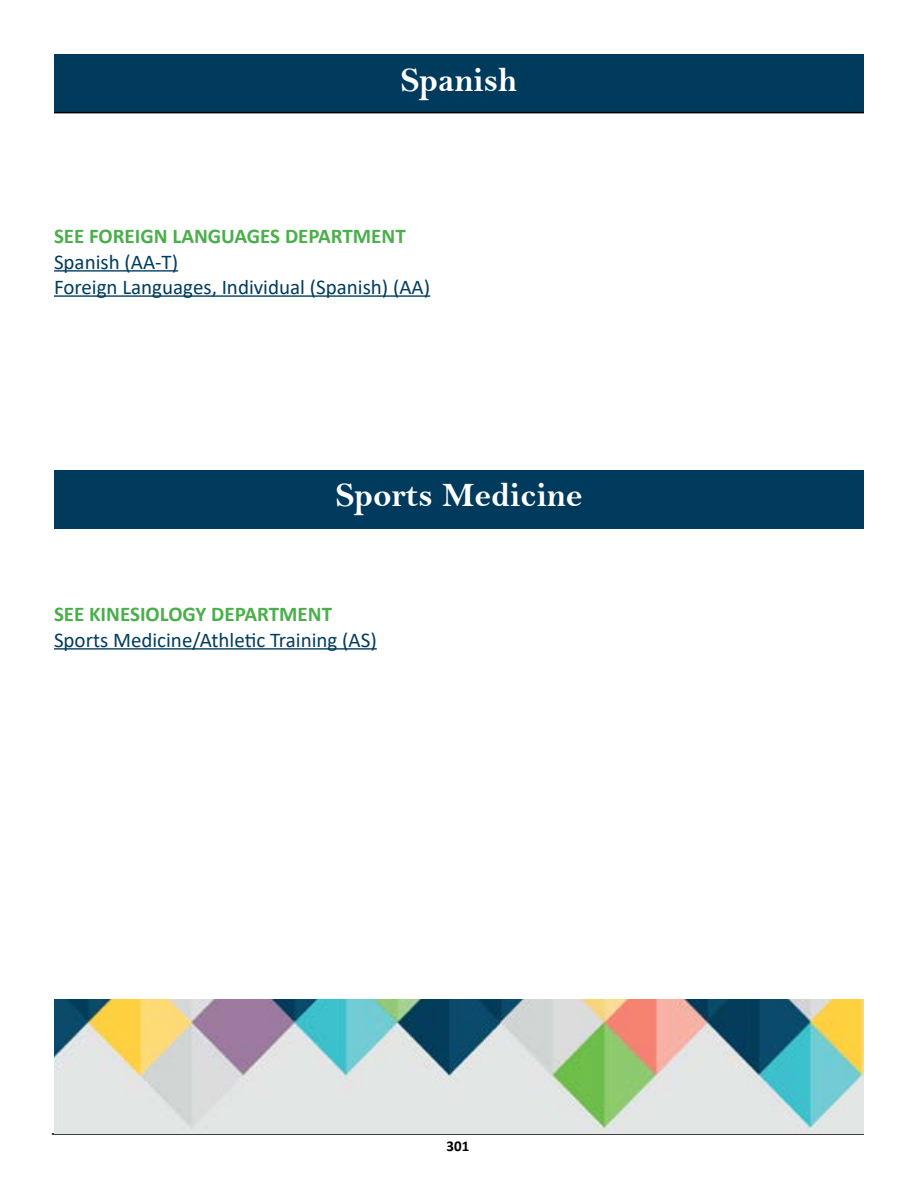
<style>
.page{position:relative;width:918px;height:1188px;background:#fff}
.page>*{position:absolute;margin:0;border:0;box-sizing:border-box;transform-origin:0 0}
.t1{font:34.5px "Bell MT Bold";color:#fff}
.t2{font:21px/25.2px "Calibri";color:#003c5e}
.t3{font:700 21px "Calibri";color:#4aaf4b}
.t4{font:700 15px "Calibri";color:#000}
</style>
<div class="page">
<hr style="left:52px;top:1133px;width:812px;height:2px;background:#000">
<div style="left:54px;top:54px;width:810px;height:59px;background:#003a5d"></div>
<hr style="left:54px;top:112px;width:810px;height:1px;background:#000">
<hr style="left:54px;top:270px;width:124px;height:2px;background:#003c5e">
<hr style="left:54px;top:295px;width:376px;height:2px;background:#003c5e">
<hr style="left:54px;top:648px;width:323px;height:2px;background:#003c5e">
<img style="left:54px;top:1000px;width:810px;height:133px">
<div style="left:54px;top:470px;width:810px;height:58px;background:#003a5d"></div>
<h1 class="t1" style="left:401px;top:59px;width:118px">Spanish</h1>
<p class="t3" style="left:54px;top:221px;width:353px">SEE FOREIGN LANGUAGES DEPARTMENT</p>
<p class="t2" style="left:54px;top:248px;width:378px">Spanish (AA-T)<br>Foreign Languages, Individual (Spanish) (AA)</p>
<h1 class="t1" style="left:336px;top:475px;width:248px">Sports Medicine</h1>
<p class="t3" style="left:54px;top:599px;width:280px">SEE KINESIOLOGY DEPARTMENT</p>
<p class="t2" style="left:54px;top:626px;width:324px">Sports Medicine/Athletic Training (AS)</p>
<p class="t4" style="left:447px;top:1136px;width:24px">301</p>
</div>
